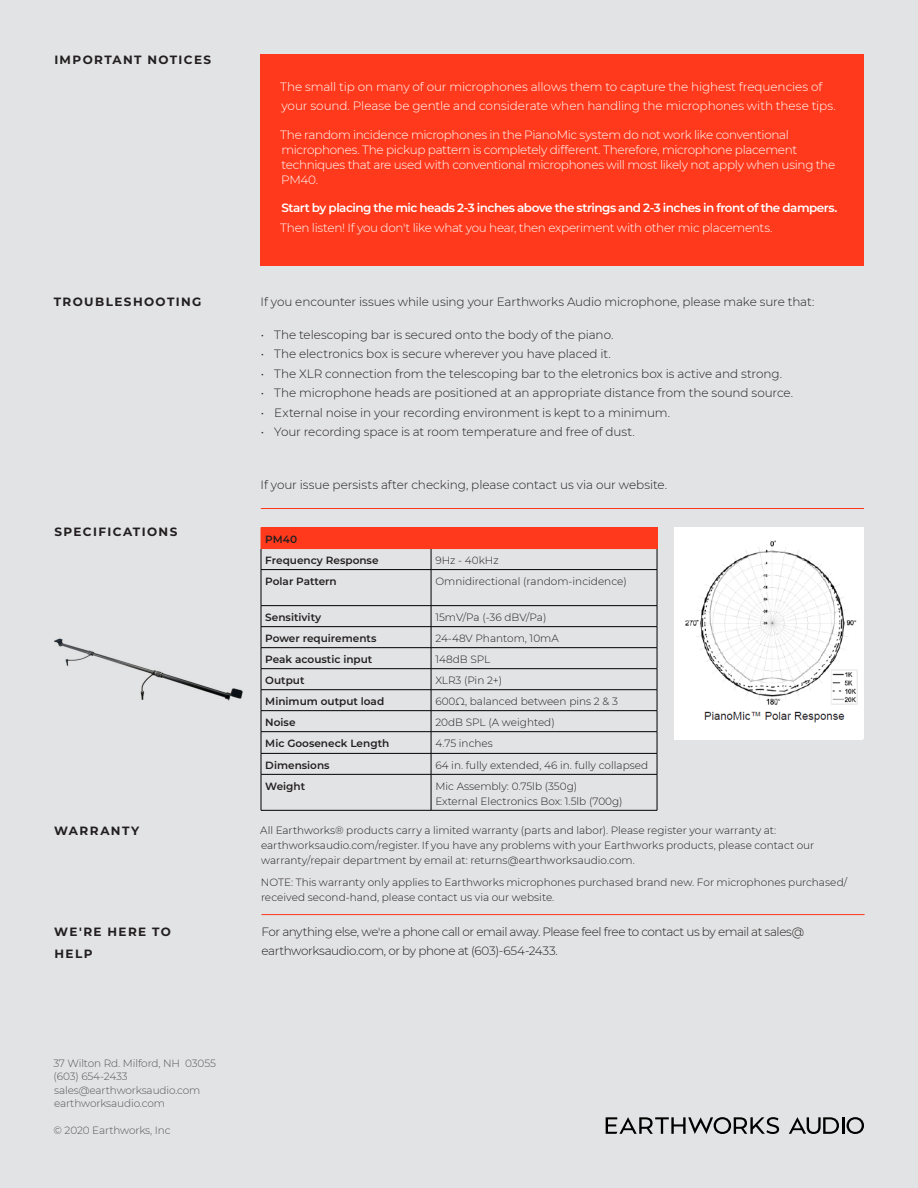
<style>
.page{position:relative;width:918px;height:1188px;background:#e2e3e4}
.page>*{position:absolute;margin:0;border:0;box-sizing:border-box;transform-origin:0 0}
.Body___8_13{font:300 12px "Montserrat";letter-spacing:-.01em;color:#231f20}
.Body___8_13-2{font:300 12px/15px "Montserrat";letter-spacing:-.025em;color:#fff}
.Body___8_13-3{font:600 12px/19.5px "Montserrat";letter-spacing:-.04em;color:#fff}
.Body___8_13-4{font:300 12px/19.5px "Montserrat";letter-spacing:-.005em;color:#fff}
.Body___8_13-5{font:300 12px/19.5px "Montserrat";letter-spacing:-.035em;color:#231f20}
.Heading_2__11_15{font:700 12px "Montserrat";letter-spacing:.115em;color:#231f20}
.Body___8_13-6{font:300 10.5px/15px "Montserrat";color:#231f20}
.Table__Body__7_9_5{font:300 10.5px "Montserrat";color:#231f20}
.Table__Body__Bold__7{font:600 10.5px "Montserrat";color:#231f20}
.Cover__Copyright__7{font:300 10.5px/13.5px "Montserrat";letter-spacing:-.01em;color:#54555a}
.Table__Body__Bold__A{font:600 10.5px "Montserrat";color:#231f20}
.s1{font-weight:300}
</style>
<div class="page">
<div style="left:261px;top:528px;width:396px;height:21px;background:#ff3a1c"></div>
<svg style="left:431px;top:549px;width:1px;height:20px"></svg>
<hr style="left:261px;top:569px;width:170px;height:1px;background:#000">
<hr style="left:261px;top:570px;width:1px;height:35px;background:#000">
<hr style="left:431px;top:569px;width:226px;height:1px;background:#000">
<hr style="left:431px;top:570px;width:1px;height:35px;background:#000">
<hr style="left:657px;top:570px;width:1px;height:35px;background:#000">
<hr style="left:261px;top:605px;width:170px;height:1px;background:#000">
<hr style="left:431px;top:605px;width:226px;height:1px;background:#000">
<hr style="left:261px;top:626px;width:170px;height:1px;background:#000">
<hr style="left:431px;top:626px;width:226px;height:1px;background:#000">
<hr style="left:261px;top:647px;width:170px;height:1px;background:#000">
<hr style="left:431px;top:647px;width:226px;height:1px;background:#000">
<hr style="left:261px;top:668px;width:170px;height:1px;background:#000">
<hr style="left:431px;top:668px;width:226px;height:1px;background:#000">
<hr style="left:261px;top:689px;width:170px;height:1px;background:#000">
<hr style="left:431px;top:689px;width:226px;height:1px;background:#000">
<hr style="left:261px;top:710px;width:170px;height:1px;background:#000">
<hr style="left:431px;top:710px;width:226px;height:1px;background:#000">
<hr style="left:261px;top:731px;width:170px;height:1px;background:#000">
<hr style="left:431px;top:731px;width:226px;height:1px;background:#000">
<hr style="left:261px;top:753px;width:170px;height:1px;background:#000">
<svg style="left:261px;top:606px;width:1px;height:168px"></svg>
<hr style="left:431px;top:753px;width:226px;height:1px;background:#000">
<svg style="left:431px;top:606px;width:1px;height:168px"></svg>
<svg style="left:657px;top:606px;width:1px;height:168px"></svg>
<hr style="left:261px;top:774px;width:170px;height:1px;background:#000">
<hr style="left:261px;top:775px;width:1px;height:35px;background:#000">
<hr style="left:431px;top:774px;width:226px;height:1px;background:#000">
<hr style="left:431px;top:775px;width:1px;height:35px;background:#000">
<hr style="left:657px;top:775px;width:1px;height:35px;background:#000">
<hr style="left:261px;top:810px;width:170px;height:1px;background:#000">
<hr style="left:431px;top:810px;width:226px;height:1px;background:#000">
<hr style="left:261px;top:527px;width:170px;height:1px;background:#ff3a1c">
<svg style="left:261px;top:549px;width:1px;height:20px"></svg>
<hr style="left:431px;top:527px;width:226px;height:1px;background:#ff3a1c">
<svg style="left:657px;top:528px;width:1px;height:41px"></svg>
<img style="left:54px;top:638px;width:189px;height:63px">
<div style="left:674px;top:528px;width:190px;height:211px;background:#fff"></div>
<img style="left:685px;top:540px;width:173px;height:183px">
<hr style="left:261px;top:914px;width:604px;height:1px;background:#ff3a1c">
<hr style="left:261px;top:508px;width:603px;height:1px;background:#ff3a1c">
<svg style="left:789px;top:1117px;width:50px;height:17px"></svg>
<hr style="left:842px;top:1117px;width:3px;height:17px;background:#000">
<svg style="left:847px;top:1117px;width:17px;height:17px"></svg>
<svg style="left:606px;top:1117px;width:173px;height:17px"></svg>
<div style="left:261px;top:54px;width:603px;height:212px;background:#ff3a1c"></div>
<p class="Heading_2__11_15" style="left:54px;top:51px;width:158px">IMPORTANT NOTICES</p>
<p class="Heading_2__11_15" style="left:54px;top:293px;width:149px">TROUBLESHOOTING</p>
<p class="Heading_2__11_15" style="left:54px;top:523px;width:124px">SPECIFICATIONS</p>
<p class="Body___8_13-4" style="left:280px;top:76px;width:557px">The small tip on many of our microphones allows them to capture the highest frequencies of your sound. Please be gentle and considerate when handling the microphones with these tips.</p>
<p class="Body___8_13-2" style="left:280px;top:127px;width:556px">The random incidence microphones in the PianoMic system do not work like conventional microphones. The pickup pattern is completely different. Therefore, microphone placement techniques that are used with conventional microphones will most likely not apply when using the PM40.</p>
<p class="Body___8_13-3" style="left:280px;top:198px;width:559px">Start by placing the mic heads 2-3 inches above the strings and 2-3 inches in front of the dampers.<br><span class="s1">Then listen! If you don't like what you hear, then experiment with other mic placements.</span></p>
<p class="Body___8_13" style="left:261px;top:294px;width:555px">If you encounter issues while using your Earthworks Audio microphone, please make sure that:</p>
<p class="Body___8_13" style="left:261px;top:327px;width:354px">• The telescoping bar is secured onto the body of the piano.</p>
<p class="Body___8_13" style="left:261px;top:346px;width:352px">• The electronics box is secure wherever you have placed it.</p>
<p class="Body___8_13" style="left:261px;top:366px;width:523px">• The XLR connection from the telescoping bar to the eletronics box is active and strong.</p>
<p class="Body___8_13" style="left:261px;top:385px;width:534px">• The microphone heads are positioned at an appropriate distance from the sound source.</p>
<p class="Body___8_13" style="left:261px;top:405px;width:411px">• External noise in your recording environment is kept to a minimum.</p>
<p class="Body___8_13" style="left:261px;top:424px;width:376px">• Your recording space is at room temperature and free of dust.</p>
<p class="Body___8_13" style="left:261px;top:477px;width:408px">If your issue persists after checking, please contact us via our website.</p>
<p class="Table__Body__Bold__A" style="left:265px;top:532px;width:33px">PM40</p>
<p class="Table__Body__Bold__7" style="left:265px;top:553px;width:115px">Frequency Response</p>
<p class="Table__Body__7_9_5" style="left:435px;top:553px;width:65px">9Hz - 40kHz</p>
<p class="Table__Body__Bold__7" style="left:265px;top:574px;width:73px">Polar Pattern</p>
<p class="Table__Body__7_9_5" style="left:435px;top:574px;width:193px">Omnidirectional (random-incidence)</p>
<p class="Table__Body__Bold__7" style="left:265px;top:610px;width:57px">Sensitivity</p>
<p class="Table__Body__7_9_5" style="left:435px;top:610px;width:113px">15mV/Pa (-36 dBV/Pa)</p>
<p class="Table__Body__Bold__7" style="left:265px;top:631px;width:113px">Power requirements</p>
<p class="Table__Body__7_9_5" style="left:435px;top:631px;width:125px">24-48V Phantom, 10mA</p>
<p class="Table__Body__Bold__7" style="left:265px;top:652px;width:109px">Peak acoustic input</p>
<p class="Table__Body__7_9_5" style="left:435px;top:652px;width:56px">148dB SPL</p>
<p class="Table__Body__Bold__7" style="left:265px;top:673px;width:41px">Output</p>
<p class="Table__Body__7_9_5" style="left:435px;top:673px;width:68px">XLR3 (Pin 2+)</p>
<p class="Table__Body__Bold__7" style="left:265px;top:694px;width:120px">Minimum output load</p>
<p class="Table__Body__7_9_5" style="left:435px;top:694px;width:184px">600Ω, balanced between pins 2 &amp; 3</p>
<p class="Table__Body__Bold__7" style="left:265px;top:715px;width:32px">Noise</p>
<p class="Table__Body__7_9_5" style="left:435px;top:715px;width:121px">20dB SPL (A weighted)</p>
<p class="Table__Body__Bold__7" style="left:265px;top:736px;width:125px">Mic Gooseneck Length</p>
<p class="Table__Body__7_9_5" style="left:435px;top:736px;width:59px">4.75 inches</p>
<p class="Table__Body__Bold__7" style="left:265px;top:758px;width:66px">Dimensions</p>
<p class="Table__Body__7_9_5" style="left:435px;top:758px;width:214px">64 in. fully extended, 46 in. fully collapsed</p>
<p class="Table__Body__Bold__7" style="left:265px;top:779px;width:41px">Weight</p>
<p class="Table__Body__7_9_5" style="left:435px;top:779px;width:143px">Mic Assembly: 0.75lb (350g)</p>
<p class="Table__Body__7_9_5" style="left:435px;top:794px;width:189px">External Electronics Box: 1.5lb (700g)</p>
<p class="Heading_2__11_15" style="left:54px;top:822px;width:87px">WARRANTY</p>
<p class="Body___8_13-6" style="left:260px;top:822px;width:555px">All Earthworks® products carry a limited warranty (parts and labor). Please register your warranty at: earthworksaudio.com/register. If you have any problems with your Earthworks products, please contact our warranty/repair department by email at: returns@earthworksaudio.com.</p>
<p class="Body___8_13-6" style="left:261px;top:874px;width:588px">NOTE: This warranty only applies to Earthworks microphones purchased brand new. For microphones purchased/ received second-hand, please contact us via our website.</p>
<p class="Heading_2__11_15" style="left:54px;top:923px;width:118px">WE'RE HERE TO</p>
<p class="Heading_2__11_15" style="left:55px;top:945px;width:39px">HELP</p>
<p class="Body___8_13-5" style="left:261px;top:921px;width:544px">For anything else, we're a phone call or email away. Please feel free to contact us by email at sales@ earthworksaudio.com, or by phone at (603)-654-2433.</p>
<p class="Cover__Copyright__7" style="left:53px;top:1056px;width:164px">37 Wilton Rd. Milford, NH 03055 (603) 654-2433</p>
<p class="Cover__Copyright__7" style="left:54px;top:1083px;width:148px">sales@earthworksaudio.com earthworksaudio.com</p>
<p class="Cover__Copyright__7" style="left:54px;top:1123px;width:119px">© 2020 Earthworks, Inc</p>
</div>
